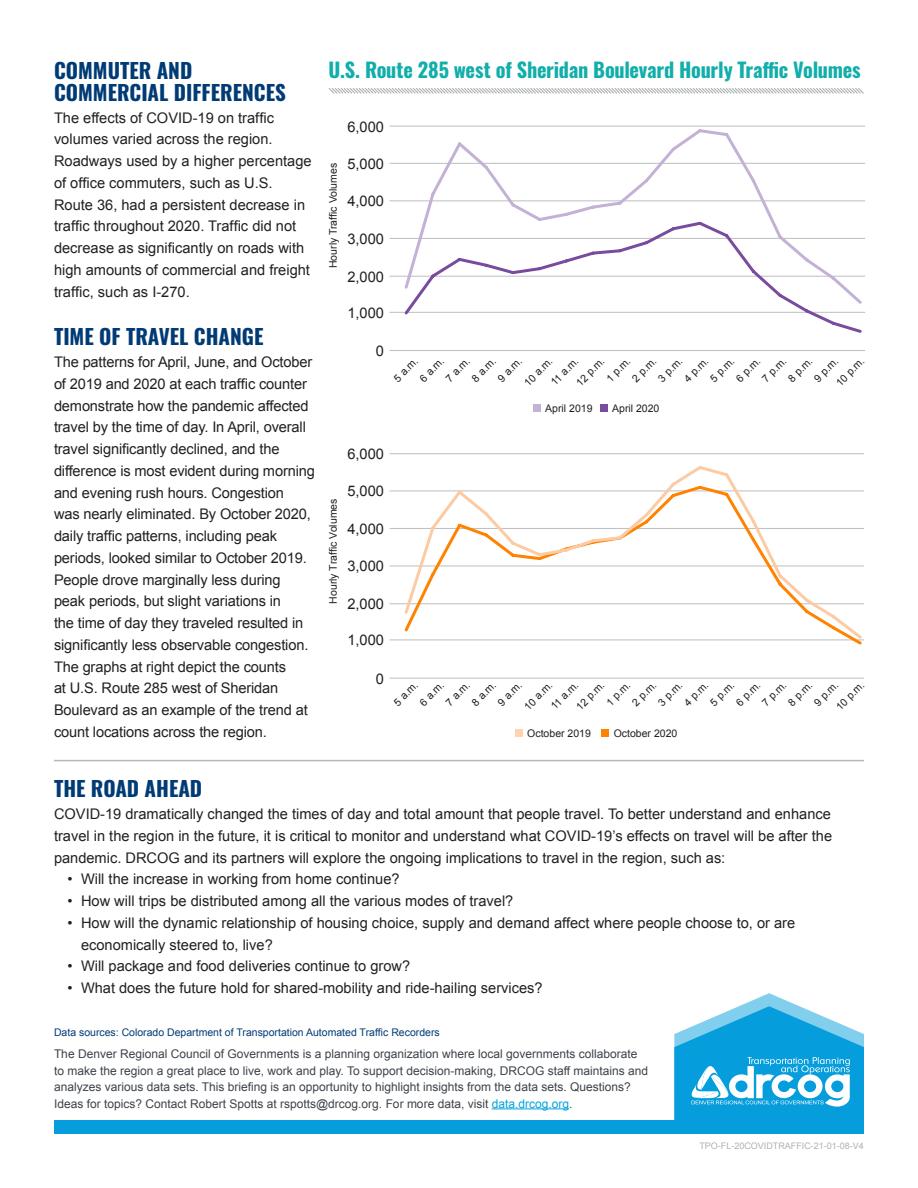
<style>
.page{position:relative;width:918px;height:1188px;background:#fff}
.page>*{position:absolute;margin:0;border:0;box-sizing:border-box;transform-origin:0 0}
.Inline_title{font:700 21px/21.8px "Oswald";color:#003b75}
.Figure_title__teal{font:700 20.25px "Oswald";letter-spacing:-.01em;color:#12aeaa}
.Body{font:14.7px/21.8px "Arial";color:#231f20}
.Footer_text{font:12px/16.5px "Arial";color:#3d434a}
.Body-2{font:10.5px "Arial";color:#231f20}
.Attribution{font:10.5px "Arial";color:#003b75}
.Slug{font:9px "Arial";color:#adb2b2}
.s1{color:#00a2df}
</style>
<div class="page">
<div style="left:54px;top:1120px;width:810px;height:14px;background:#069ddc"></div>
<svg style="left:674px;top:993px;width:190px;height:127px"></svg>
<hr style="left:390px;top:453px;width:474px;height:1px;background:#bcbdc0">
<hr style="left:390px;top:126px;width:475px;height:1px;background:#bcbdc0">
<hr style="left:390px;top:491px;width:474px;height:1px;background:#bcbdc0">
<hr style="left:390px;top:163px;width:475px;height:1px;background:#bcbdc0">
<hr style="left:390px;top:528px;width:474px;height:1px;background:#bcbdc0">
<hr style="left:390px;top:201px;width:475px;height:1px;background:#bcbdc0">
<hr style="left:390px;top:566px;width:474px;height:1px;background:#bcbdc0">
<hr style="left:390px;top:238px;width:475px;height:1px;background:#bcbdc0">
<hr style="left:390px;top:604px;width:474px;height:1px;background:#bcbdc0">
<hr style="left:390px;top:276px;width:475px;height:1px;background:#bcbdc0">
<hr style="left:390px;top:640px;width:474px;height:1px;background:#bcbdc0">
<hr style="left:390px;top:312px;width:475px;height:1px;background:#bcbdc0">
<hr style="left:390px;top:678px;width:474px;height:1px;background:#bcbdc0">
<hr style="left:390px;top:350px;width:475px;height:1px;background:#bcbdc0">
<hr style="left:492px;top:1108px;width:77px;height:1px;background:#00a2df">
<svg style="left:328px;top:88px;width:536px;height:6px"></svg>
<hr style="left:54px;top:760px;width:810px;height:1px;background:#b1bab3">
<svg style="left:402px;top:466px;width:462px;height:175px"></svg>
<div style="left:515px;top:729px;width:8px;height:8px;background:#ffd4ad"></div>
<div style="left:533px;top:405px;width:8px;height:7px;background:#c3b2d6"></div>
<div style="left:602px;top:729px;width:7px;height:8px;background:#ff8200"></div>
<div style="left:600px;top:405px;width:8px;height:7px;background:#794b9e"></div>
<svg style="left:402px;top:307px;width:462px;height:26px"></svg>
<svg style="left:402px;top:129px;width:462px;height:178px"></svg>
<p class="Inline_title" style="left:54px;top:61px;width:233px">COMMUTER AND<br>COMMERCIAL DIFFERENCES</p>
<p class="Body" style="left:54px;top:107px;width:259px">The effects of COVID-19 on traffic volumes varied across the region.<br>Roadways used by a higher percentage of office commuters, such as U.S.<br>Route 36, had a persistent decrease in traffic throughout 2020. Traffic did not decrease as significantly on roads with high amounts of commercial and freight traffic, such as I-270.</p>
<p class="Inline_title" style="left:54px;top:327px;width:211px">TIME OF TRAVEL CHANGE</p>
<p class="Body" style="left:54px;top:351px;width:262px">The patterns for April, June, and October of 2019 and 2020 at each traffic counter demonstrate how the pandemic affected travel by the time of day. In April, overall travel significantly declined, and the difference is most evident during morning and evening rush hours. Congestion<br>was nearly eliminated. By October 2020, daily traffic patterns, including peak periods, looked similar to October 2019.<br>People drove marginally less during peak periods, but slight variations in<br>the time of day they traveled resulted in significantly less observable congestion.<br>The graphs at right depict the counts<br>at U.S. Route 285 west of Sheridan Boulevard as an example of the trend at count locations across the region.</p>
<p class="Figure_title__teal" style="left:328px;top:59px;width:534px">U.S. Route 285 west of Sheridan Boulevard Hourly Traffic Volumes</p>
<p class="Body" style="left:347px;top:116px;width:38px">6,000</p>
<p class="Body-2" style="left:326px;top:268px;width:107px;rotate:-90deg">Hourly Traffic Volumes</p>
<p class="Body" style="left:347px;top:153px;width:38px">5,000</p>
<p class="Body" style="left:347px;top:190px;width:38px">4,000</p>
<p class="Body" style="left:347px;top:228px;width:38px">3,000</p>
<p class="Body" style="left:347px;top:266px;width:38px">2,000</p>
<p class="Body" style="left:347px;top:302px;width:38px">1,000</p>
<p class="Body" style="left:376px;top:340px;width:10px">0</p>
<p class="Body-2" style="left:629px;top:375px;width:31px;rotate:-45deg">2 p.m.</p>
<p class="Body-2" style="left:759px;top:375px;width:31px;rotate:-45deg">7 p.m.</p>
<p class="Body-2" style="left:785px;top:375px;width:31px;rotate:-45deg">8 p.m.</p>
<p class="Body-2" style="left:443px;top:375px;width:31px;rotate:-45deg">7 a.m.</p>
<p class="Body-2" style="left:469px;top:375px;width:31px;rotate:-45deg">8 a.m.</p>
<p class="Body-2" style="left:521px;top:379px;width:37px;rotate:-45deg">10 a.m.</p>
<p class="Body-2" style="left:573px;top:379px;width:37px;rotate:-45deg">12 p.m.</p>
<p class="Body-2" style="left:833px;top:379px;width:37px;rotate:-45deg">10 p.m.</p>
<p class="Body-2" style="left:603px;top:375px;width:31px;rotate:-45deg">1 p.m.</p>
<p class="Body-2" style="left:655px;top:375px;width:31px;rotate:-45deg">3 p.m.</p>
<p class="Body-2" style="left:681px;top:375px;width:31px;rotate:-45deg">4 p.m.</p>
<p class="Body-2" style="left:707px;top:375px;width:31px;rotate:-45deg">5 p.m.</p>
<p class="Body-2" style="left:733px;top:375px;width:31px;rotate:-45deg">6 p.m.</p>
<p class="Body-2" style="left:811px;top:375px;width:31px;rotate:-45deg">9 p.m.</p>
<p class="Body-2" style="left:391px;top:375px;width:31px;rotate:-45deg">5 a.m.</p>
<p class="Body-2" style="left:417px;top:375px;width:31px;rotate:-45deg">6 a.m.</p>
<p class="Body-2" style="left:495px;top:375px;width:31px;rotate:-45deg">9 a.m.</p>
<p class="Body-2" style="left:548px;top:379px;width:36px;rotate:-45deg">11 a.m.</p>
<p class="Body-2" style="left:545px;top:402px;width:49px">April 2019</p>
<p class="Body-2" style="left:612px;top:402px;width:49px">April 2020</p>
<p class="Body" style="left:347px;top:443px;width:38px">6,000</p>
<p class="Body-2" style="left:326px;top:604px;width:107px;rotate:-90deg">Hourly Traffic Volumes</p>
<p class="Body" style="left:347px;top:481px;width:38px">5,000</p>
<p class="Body" style="left:347px;top:518px;width:38px">4,000</p>
<p class="Body" style="left:347px;top:555px;width:38px">3,000</p>
<p class="Body" style="left:347px;top:593px;width:38px">2,000</p>
<p class="Body" style="left:347px;top:630px;width:38px">1,000</p>
<p class="Body" style="left:376px;top:668px;width:10px">0</p>
<p class="Body-2" style="left:629px;top:699px;width:31px;rotate:-45deg">2 p.m.</p>
<p class="Body-2" style="left:759px;top:699px;width:31px;rotate:-45deg">7 p.m.</p>
<p class="Body-2" style="left:785px;top:699px;width:31px;rotate:-45deg">8 p.m.</p>
<p class="Body-2" style="left:443px;top:699px;width:31px;rotate:-45deg">7 a.m.</p>
<p class="Body-2" style="left:469px;top:699px;width:31px;rotate:-45deg">8 a.m.</p>
<p class="Body-2" style="left:521px;top:703px;width:37px;rotate:-45deg">10 a.m.</p>
<p class="Body-2" style="left:573px;top:703px;width:37px;rotate:-45deg">12 p.m.</p>
<p class="Body-2" style="left:833px;top:703px;width:37px;rotate:-45deg">10 p.m.</p>
<p class="Body-2" style="left:603px;top:699px;width:31px;rotate:-45deg">1 p.m.</p>
<p class="Body-2" style="left:655px;top:699px;width:31px;rotate:-45deg">3 p.m.</p>
<p class="Body-2" style="left:681px;top:699px;width:31px;rotate:-45deg">4 p.m.</p>
<p class="Body-2" style="left:707px;top:699px;width:31px;rotate:-45deg">5 p.m.</p>
<p class="Body-2" style="left:733px;top:699px;width:31px;rotate:-45deg">6 p.m.</p>
<p class="Body-2" style="left:811px;top:699px;width:31px;rotate:-45deg">9 p.m.</p>
<p class="Body-2" style="left:391px;top:699px;width:31px;rotate:-45deg">5 a.m.</p>
<p class="Body-2" style="left:417px;top:699px;width:31px;rotate:-45deg">6 a.m.</p>
<p class="Body-2" style="left:495px;top:699px;width:31px;rotate:-45deg">9 a.m.</p>
<p class="Body-2" style="left:548px;top:703px;width:36px;rotate:-45deg">11 a.m.</p>
<p class="Body-2" style="left:527px;top:726px;width:65px">October 2019</p>
<p class="Body-2" style="left:614px;top:726px;width:65px">October 2020</p>
<p class="Inline_title" style="left:54px;top:779px;width:150px">THE ROAD AHEAD</p>
<p class="Body" style="left:54px;top:803px;width:780px;text-align:justify">COVID-19 dramatically changed the times of day and total amount that people travel. To better understand and enhance travel in the region in the future, it is critical to monitor and understand what COVID-19’s effects on travel will be after the pandemic. DRCOG and its partners will explore the ongoing implications to travel in the region, such as:</p>
<p class="Body" style="left:68px;top:869px;width:334px">• Will the increase in working from home continue?</p>
<p class="Body" style="left:68px;top:890px;width:447px">• How will trips be distributed among all the various modes of travel?</p>
<p class="Body" style="left:81px;top:912px;width:716px;text-indent:-14px">• How will the dynamic relationship of housing choice, supply and demand affect where people choose to, or are economically steered to, live?</p>
<p class="Body" style="left:68px;top:956px;width:344px">• Will package and food deliveries continue to grow?</p>
<p class="Body" style="left:68px;top:977px;width:477px">• What does the future hold for shared-mobility and ride-hailing services?</p>
<p class="Attribution" style="left:54px;top:1025px;width:387px">Data sources: Colorado Department of Transportation Automated Traffic Recorders</p>
<p class="Footer_text" style="left:54px;top:1046px;width:596px">The Denver Regional Council of Governments is a planning organization where local governments collaborate to make the region a great place to live, work and play. To support decision-making, DRCOG staff maintains and analyzes various data sets. This briefing is an opportunity to highlight insights from the data sets. Questions?<br>Ideas for topics? Contact Robert Spotts at rspotts@drcog.org. For more data, visit <span class="s1">data.drcog.org</span>.</p>
<p class="Slug" style="left:699px;top:1140px;width:166px">TPO-FL-20COVIDTRAFFIC-21-01-08-V4</p>
</div>
